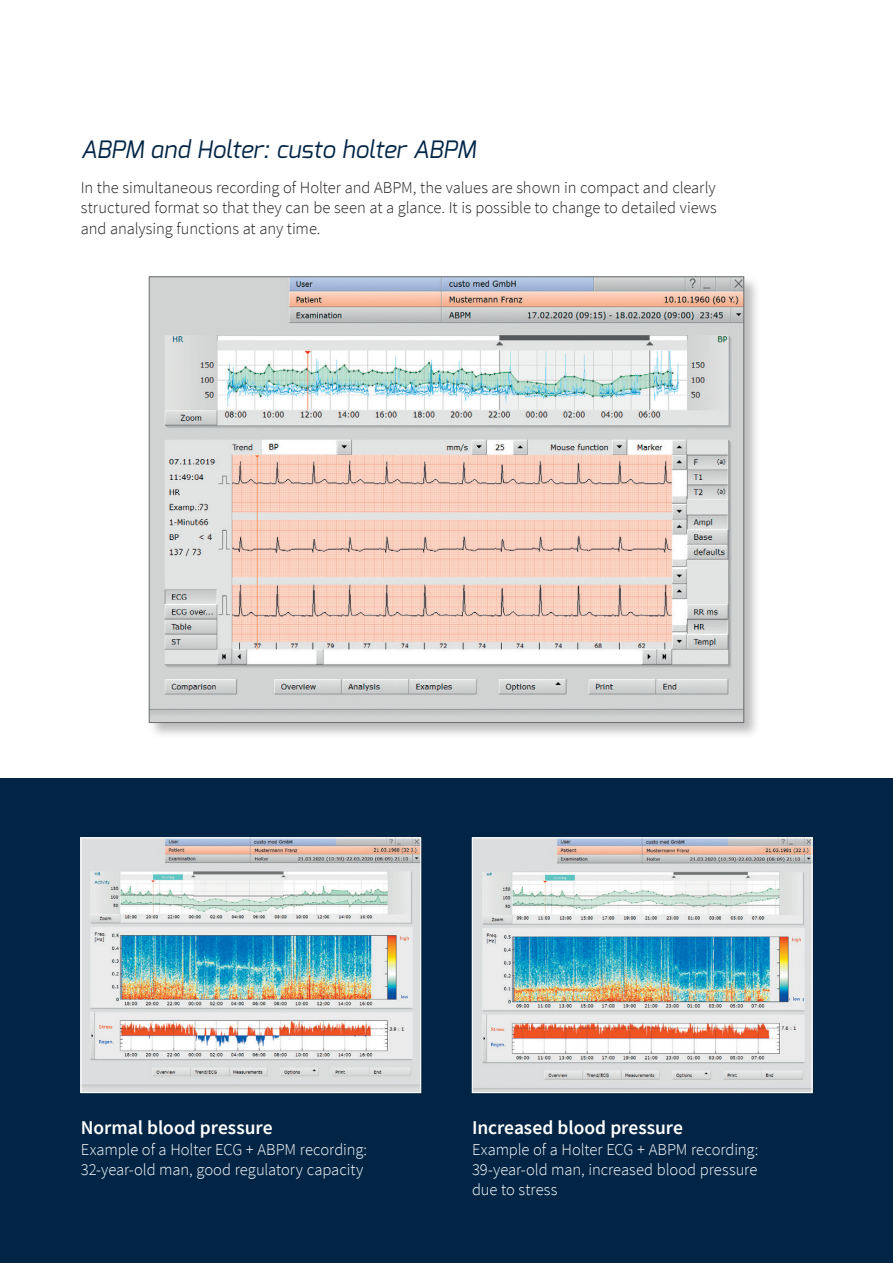
<style>
.page{position:relative;width:893px;height:1263px;background:#fff}
.page>*{position:absolute;margin:0;border:0;box-sizing:border-box;transform-origin:0 0}
.t1{font:italic 24px "Exo";color:#022546}
.t2{font:600 19.5px "Source Sans Pro";letter-spacing:-.005em;color:#fff}
.t3{font:300 16.5px/20.2px "Source Sans Pro";letter-spacing:-.005em;color:#231f20;text-align:justify}
.t4{font:300 16.5px/20.2px "Source Sans Pro";letter-spacing:-.005em;color:#fff}
</style>
<div class="page">
<div style="left:148px;top:276px;width:613px;height:463px;background:#231f20;opacity:.3"></div>
<img style="left:151px;top:278px;width:591px;height:443px">
<div style="left:0;top:778px;width:893px;height:485px;background:#022546"></div>
<img style="left:83px;top:840px;width:336px;height:251px">
<div style="left:81px;top:838px;width:340px;height:255px;border:1px solid #fff"></div>
<img style="left:474px;top:840px;width:336px;height:251px">
<div style="left:472px;top:838px;width:340px;height:255px;border:1px solid #fff"></div>
<h1 class="t1" style="left:81px;top:134px;width:396px">ABPM and Holter: custo holter ABPM</h1>
<p class="t3" style="left:81px;top:178px;width:638px">In the simultaneous recording of Holter and ABPM, the values are shown in compact and clearly structured format so that they can be seen at a glance. It is possible to change to detailed views and analysing functions at any time.</p>
<p class="t2" style="left:81px;top:1115px;width:193px">Normal blood pressure</p>
<p class="t4" style="left:81px;top:1139px;width:288px">Example of a Holter ECG + ABPM recording:<br>32-year-old man, good regulatory capacity</p>
<p class="t2" style="left:472px;top:1115px;width:212px">Increased blood pressure</p>
<p class="t4" style="left:472px;top:1139px;width:288px;text-align:justify">Example of a Holter ECG + ABPM recording:<br>39-year-old man, increased blood pressure due to stress</p>
</div>
